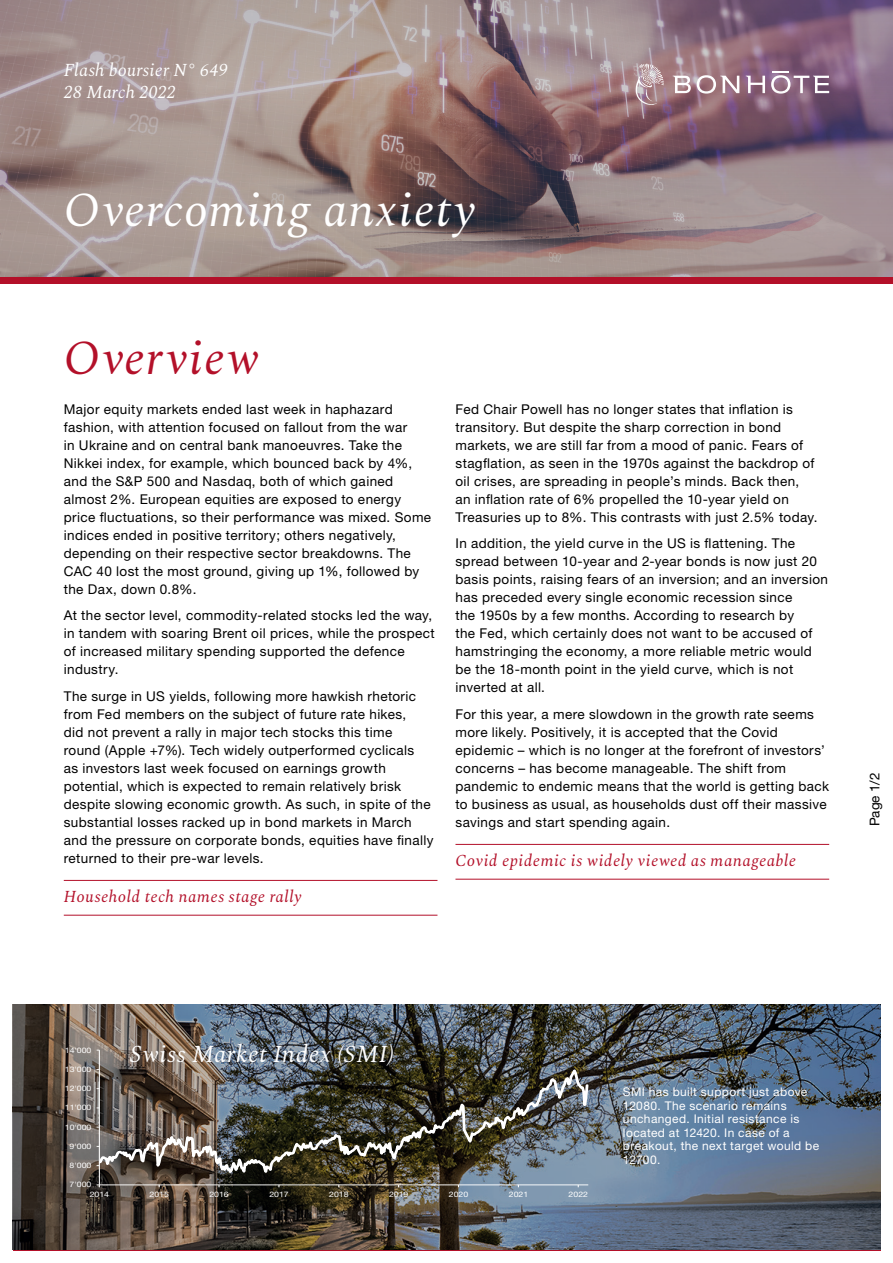
<style>
.page{position:relative;width:893px;height:1263px;background:#fff}
.page>*{position:absolute;margin:0;border:0;box-sizing:border-box;transform-origin:0 0}
.t1{font:italic 48px "Spectral";letter-spacing:.02em;color:#fff}
.t2{font:italic 48px "Spectral";letter-spacing:.025em;color:#b31029}
.t3{font:italic 24px "Spectral";letter-spacing:.03em;color:#fff}
.t4{font:italic 18px "Spectral";letter-spacing:.01em;color:#fff}
.t5{font:italic 16.5px "Spectral";letter-spacing:.035em;color:#b31029}
.t6{font:13.5px/18px "Helvetica Neue LT Std";letter-spacing:.03em;color:#000}
.t7{font:12px/13.5px "Helvetica Neue LT Std";letter-spacing:.035em;color:#fff}
.t8{font:7.5px "Helvetica Neue LT Std";color:#fff;scale:1.16 1}
</style>
<div class="page">
<img style="left:13px;top:1005px;width:867px;height:245px">
<svg style="left:0;top:0;width:893px;height:38px;background:#9a878d"></svg>
<svg style="left:0;top:38px;width:893px;height:240px;background:#978182"></svg>
<div style="left:0;top:278px;width:893px;height:6px;background:#b31029"></div>
<hr style="left:99px;top:1050px;width:1px;height:135px;background:#fff">
<hr style="left:99px;top:1184px;width:489px;height:1px;background:#fff">
<img style="left:99px;top:1064px;width:489px;height:118px">
<hr style="left:64px;top:880px;width:373px;height:1px;background:#b31029">
<hr style="left:64px;top:915px;width:373px;height:1px;background:#b31029">
<hr style="left:455px;top:844px;width:374px;height:1px;background:#b31029">
<hr style="left:455px;top:879px;width:374px;height:1px;background:#b31029">
<h3 class="t4" style="left:64px;top:57px;width:165px">Flash boursier N° 649</h3>
<h3 class="t4" style="left:64px;top:79px;width:114px">28 March 2022</h3>
<h1 class="t1" style="left:64px;top:175px;width:413px">Overcoming anxiety</h1>
<h1 class="t2" style="left:64px;top:324px;width:196px">Overview</h1>
<p class="t6" style="left:64px;top:400px;width:369px">Major equity markets ended last week in haphazard fashion, with attention focused on fallout from the war<br>in Ukraine and on central bank manoeuvres. Take the Nikkei index, for example, which bounced back by 4%, and the S&amp;P 500 and Nasdaq, both of which gained almost 2%. European equities are exposed to energy price fluctuations, so their performance was mixed. Some indices ended in positive territory; others negatively, depending on their respective sector breakdowns. The CAC 40 lost the most ground, giving up 1%, followed by the Dax, down 0.8%.</p>
<p class="t6" style="left:64px;top:606px;width:373px">At the sector level, commodity-related stocks led the way, in tandem with soaring Brent oil prices, while the prospect of increased military spending supported the defence industry.</p>
<p class="t6" style="left:64px;top:687px;width:371px">The surge in US yields, following more hawkish rhetoric from Fed members on the subject of future rate hikes,<br>did not prevent a rally in major tech stocks this time<br>round (Apple +7%). Tech widely outperformed cyclicals<br>as investors last week focused on earnings growth potential, which is expected to remain relatively brisk despite slowing economic growth. As such, in spite of the substantial losses racked up in bond markets in March and the pressure on corporate bonds, equities have finally returned to their pre-war levels.</p>
<p class="t5" style="left:64px;top:884px;width:239px">Household tech names stage rally</p>
<p class="t6" style="left:455px;top:400px;width:364px">Fed Chair Powell has no longer states that inflation is transitory. But despite the sharp correction in bond markets, we are still far from a mood of panic. Fears of stagflation, as seen in the 1970s against the backdrop of oil crises, are spreading in people’s minds. Back then, an inflation rate of 6% propelled the 10-year yield on Treasuries up to 8%. This contrasts with just 2.5% today.</p>
<p class="t6" style="left:455px;top:534px;width:374px">In addition, the yield curve in the US is flattening. The spread between 10-year and 2-year bonds is now just 20 basis points, raising fears of an inversion; and an inversion has preceded every single economic recession since<br>the 1950s by a few months. According to research by<br>the Fed, which certainly does not want to be accused of hamstringing the economy, a more reliable metric would be the 18-month point in the yield curve, which is not inverted at all.</p>
<p class="t6" style="left:455px;top:705px;width:375px">For this year, a mere slowdown in the growth rate seems more likely. Positively, it is accepted that the Covid epidemic – which is no longer at the forefront of investors’ concerns – has become manageable. The shift from pandemic to endemic means that the world is getting back to business as usual, as households dust off their massive savings and start spending again.</p>
<p class="t5" style="left:455px;top:848px;width:342px">Covid epidemic is widely viewed as manageable</p>
<p class="t6" style="left:866px;top:826px;width:55px;rotate:-90deg">Page 1/2</p>
<p class="t8" style="left:65px;top:1045px;width:25px">14'000</p>
<p class="t8" style="left:65px;top:1065px;width:25px">13'000</p>
<p class="t8" style="left:65px;top:1084px;width:25px">12'000</p>
<p class="t8" style="left:65px;top:1103px;width:25px">11'000</p>
<p class="t8" style="left:65px;top:1122px;width:25px">10'000</p>
<p class="t8" style="left:70px;top:1142px;width:20px">9'000</p>
<p class="t8" style="left:70px;top:1161px;width:20px">8'000</p>
<p class="t8" style="left:70px;top:1180px;width:20px">7'000</p>
<h2 class="t3" style="left:130px;top:1036px;width:266px">Swiss Market Index (SMI)</h2>
<p class="t8" style="left:90px;top:1190px;width:18px">2014</p>
<p class="t8" style="left:150px;top:1190px;width:18px">2015</p>
<p class="t8" style="left:209px;top:1190px;width:18px">2016</p>
<p class="t8" style="left:269px;top:1190px;width:18px">2017</p>
<p class="t8" style="left:329px;top:1190px;width:18px">2018</p>
<p class="t8" style="left:389px;top:1190px;width:18px">2019</p>
<p class="t8" style="left:449px;top:1190px;width:18px">2020</p>
<p class="t8" style="left:509px;top:1190px;width:18px">2021</p>
<p class="t8" style="left:569px;top:1190px;width:18px">2022</p>
<p class="t7" style="left:623px;top:1085px;width:198px">SMI has built support just above<br>12080. The scenario remains unchanged. Initial resistance is located at 12420. In case of a breakout, the next target would be<br>12700.</p>
</div>
